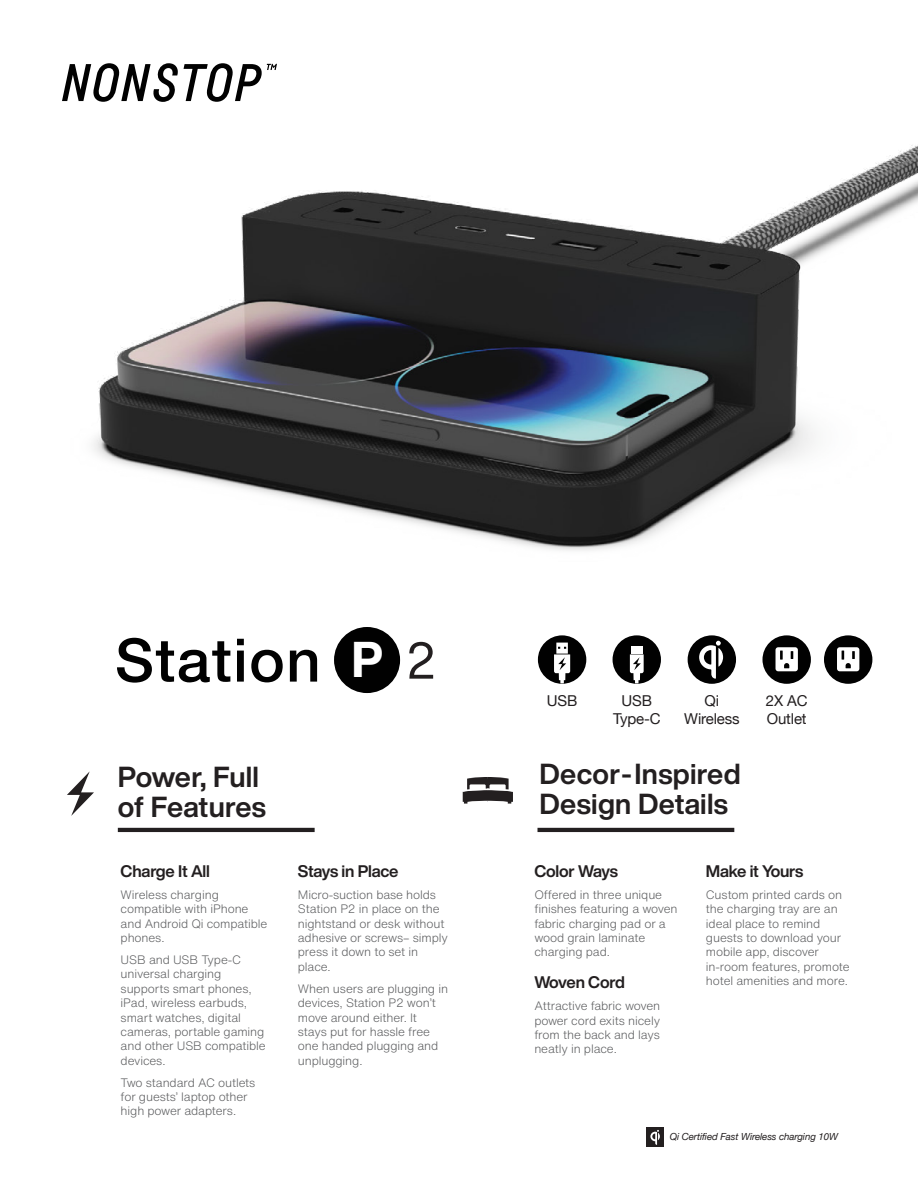
<style>
.page{position:relative;width:918px;height:1188px;background:#fff}
.page>*{position:absolute;margin:0;border:0;box-sizing:border-box;transform-origin:0 0}
.t1{font:500 60px "Helvetica Neue";letter-spacing:.025em;color:#010101}
.t2{font:700 28.5px/30px "Helvetica Now Display";letter-spacing:.01em;color:#231f20}
.t3{font:700 16.5px "Helvetica Now Display";letter-spacing:-.015em;color:#231f20}
.t4{font:700 16.5px "Helvetica Now Display";letter-spacing:-.035em;color:#231f20}
.t5{font:15px/18px "Helvetica Neue";letter-spacing:-.01em;color:#231f20;text-align:center}
.t6{font:300 12px/14.4px "Helvetica Now Text";letter-spacing:-.01em;color:#58595b}
.t7{font:italic 9.75px "Helvetica Neue";letter-spacing:-.01em;color:#231f20}
.s1{font-weight:700;font-size:48.9px;color:#fff}
.s2{font-family:"Helvetica Now Display";font-weight:400;font-size:50.55px;color:#231f20}
</style>
<div class="page">
<div style="left:646px;top:1128px;width:18px;height:19px;background:#231f20"></div>
<svg style="left:650px;top:1130px;width:10px;height:15px"></svg>
<svg style="left:62px;top:68px;width:7px;height:34px"></svg>
<hr style="left:118px;top:828px;width:197px;height:4px;background:#231f20">
<hr style="left:538px;top:828px;width:196px;height:4px;background:#231f20">
<svg style="left:67px;top:771px;width:27px;height:45px"></svg>
<svg style="left:462px;top:777px;width:51px;height:27px"></svg>
<div style="left:688px;top:635px;width:48px;height:49px;background:#010101;border-radius:50%"></div>
<svg style="left:699px;top:641px;width:24px;height:38px"></svg>
<div style="left:762px;top:635px;width:49px;height:49px;background:#010101;border-radius:50%"></div>
<div style="left:538px;top:635px;width:48px;height:49px;background:#010101;border-radius:50%"></div>
<svg style="left:554px;top:643px;width:16px;height:40px"></svg>
<div style="left:613px;top:635px;width:48px;height:49px;background:#010101;border-radius:50%"></div>
<svg style="left:630px;top:654px;width:14px;height:29px"></svg>
<div style="left:631px;top:646px;width:11px;height:8px;background:#fff"></div>
<div style="left:776px;top:647px;width:22px;height:24px;background:#fff;border-radius:3px"></div>
<svg style="left:780px;top:651px;width:13px;height:17px"></svg>
<div style="left:824px;top:635px;width:48px;height:49px;background:#010101;border-radius:50%"></div>
<div style="left:837px;top:647px;width:22px;height:24px;background:#fff;border-radius:3px"></div>
<svg style="left:842px;top:651px;width:13px;height:17px"></svg>
<div style="left:334px;top:627px;width:66px;height:66px;background:#010101;border-radius:50%"></div>
<img style="left:69px;top:63px;width:849px;height:488px">
<h1 class="t1" style="left:115px;top:612px;width:321px">Station <span class="s1">P</span> <span class="s2">2</span></h1>
<p class="t5" style="left:547px;top:692px;width:32px">USB</p>
<p class="t5" style="left:613px;top:692px;width:49px">USB<br>Type-C</p>
<p class="t5" style="left:684px;top:692px;width:57px">Qi<br>Wireless</p>
<p class="t5" style="left:766px;top:692px;width:43px;text-align:left">2X AC<br>Outlet</p>
<h2 class="t2" style="left:118px;top:762px;width:150px">Power, Full of Features</h2>
<h2 class="t2" style="left:539px;top:759px;width:203px">Decor-Inspired<br>Design Details</h2>
<h3 class="t3" style="left:121px;top:860px;width:91px">Charge It All</h3>
<p class="t6" style="left:121px;top:887px;width:148px">Wireless charging compatible with iPhone and Android Qi compatible phones.</p>
<p class="t6" style="left:121px;top:952px;width:147px">USB and USB Type-C universal charging supports smart phones, iPad, wireless earbuds, smart watches, digital cameras, portable gaming and other USB compatible devices.</p>
<p class="t6" style="left:121px;top:1075px;width:136px">Two standard AC outlets for guests’ laptop other high power adapters.</p>
<h3 class="t3" style="left:298px;top:860px;width:102px">Stays in Place</h3>
<p class="t6" style="left:298px;top:887px;width:152px">Micro-suction base holds<br>Station P2 in place on the nightstand or desk without adhesive or screws– simply press it down to set in place.</p>
<p class="t6" style="left:298px;top:981px;width:152px">When users are plugging in devices, Station P2 won’t move around either. It stays put for hassle free one handed plugging and unplugging.</p>
<h3 class="t3" style="left:534px;top:860px;width:85px">Color Ways</h3>
<p class="t6" style="left:534px;top:887px;width:145px">Offered in three unique finishes featuring a woven fabric charging pad or a wood grain laminate charging pad.</p>
<h3 class="t4" style="left:534px;top:971px;width:92px">Woven Cord</h3>
<p class="t6" style="left:534px;top:998px;width:127px;text-align:justify">Attractive fabric woven power cord exits nicely from the back and lays neatly in place.</p>
<h3 class="t3" style="left:706px;top:860px;width:99px">Make it Yours</h3>
<p class="t6" style="left:706px;top:887px;width:145px">Custom printed cards on the charging tray are an ideal place to remind guests to download your mobile app, discover in-room features, promote hotel amenities and more.</p>
<p class="t7" style="left:670px;top:1130px;width:170px">Qi Certified Fast Wireless charging 10W</p>
</div>
